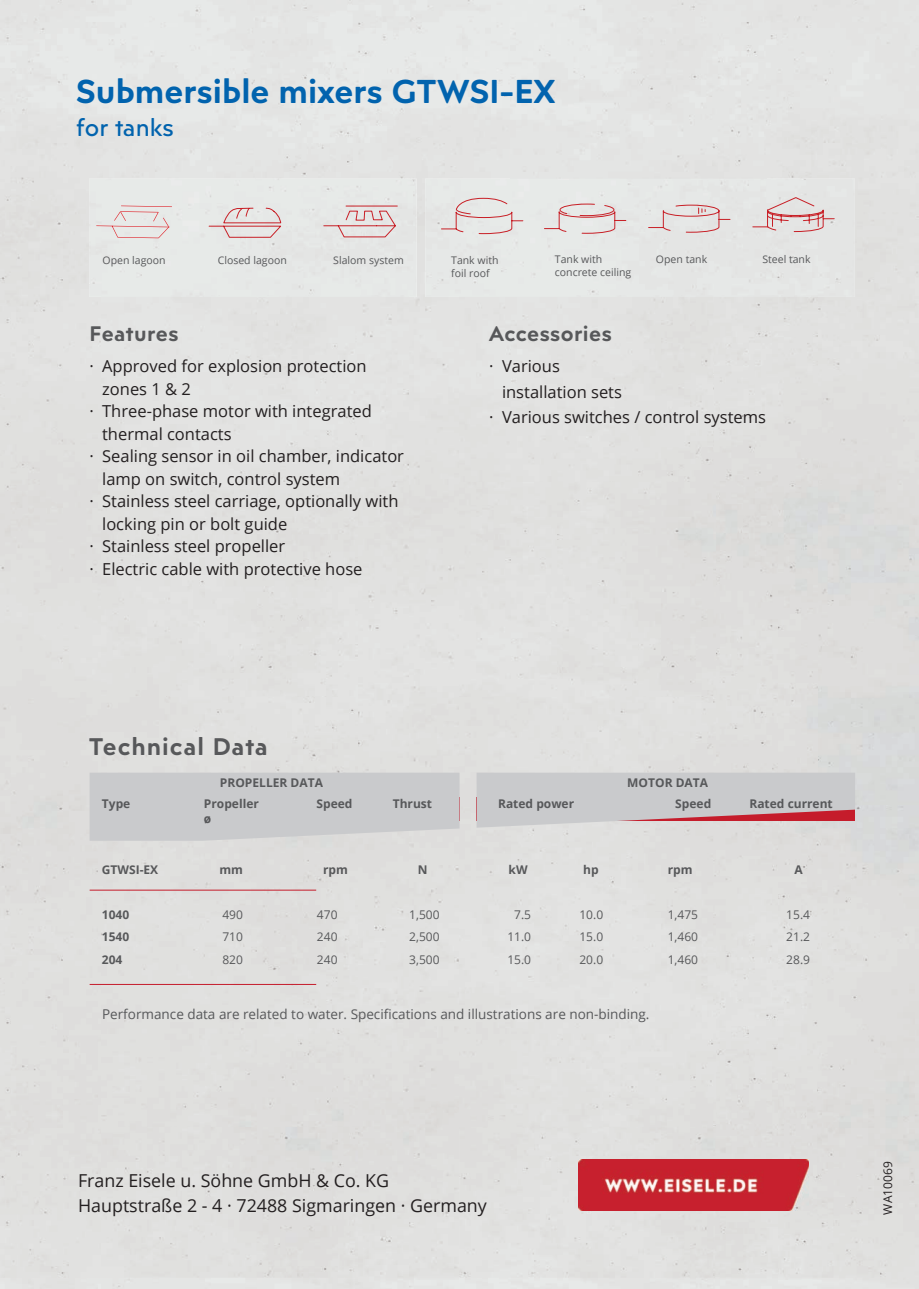
<style>
.page{position:relative;width:919px;height:1289px;background:#fff}
.page>*{position:absolute;margin:0;border:0;box-sizing:border-box;transform-origin:0 0}
.t1{font:600 33px "Posterama Text";color:#0163ae}
.t2{font:600 24px "Posterama Text";letter-spacing:.04em;color:#57585a}
.t3{font:24px "Posterama Text";color:#0163ae}
.t4{font:600 21px "Posterama Text";letter-spacing:.02em;color:#57585a}
.t5{font:17.85px/25.2px "Open Sans";color:#231f20}
.t6{font:16.5px "Open Sans";color:#231f20}
.t7{font:13.5px "Open Sans";color:#57585a}
.t8{font:700 12px "Open Sans";color:#57585a}
.t9{font:12px "Open Sans";color:#57585a}
.t10{font:12px "Open Sans";color:#231f20}
.t11{font:10.5px/13.5px "Open Sans";color:#57585a}
</style>
<div class="page">
<div style="left:0;top:214px;width:102px;height:1074px;background:#e0e0de"></div>
<div style="left:102px;top:297px;width:307px;height:991px;background:#e0e0de"></div>
<div style="left:459px;top:297px;width:358px;height:991px;background:#e0e0df"></div>
<img style="left:578px;top:1159px;width:230px;height:51px">
<div style="left:89px;top:179px;width:327px;height:118px;background:#e7eae8"></div>
<div style="left:425px;top:179px;width:429px;height:118px;background:#e6e8e7"></div>
<svg style="left:208px;top:207px;width:74px;height:31px;background:#e2cfcf"></svg>
<svg style="left:544px;top:203px;width:82px;height:31px;background:#e3d4d3"></svg>
<svg style="left:648px;top:204px;width:82px;height:29px;background:#e1d3d3"></svg>
<svg style="left:752px;top:197px;width:82px;height:35px;background:#e0cccc"></svg>
<svg style="left:323px;top:205px;width:75px;height:32px;background:#e1cfcf"></svg>
<svg style="left:441px;top:198px;width:82px;height:36px;background:#e3d8d7"></svg>
<svg style="left:96px;top:211px;width:73px;height:27px;background:#e6dbda"></svg>
<hr style="left:121px;top:205px;width:51px;height:2px;background:#e01e25">
<svg style="left:476px;top:772px;width:379px;height:55px;background:#cac0c2"></svg>
<div style="left:90px;top:772px;width:369px;height:68px;background:#c9cacc"></div>
<hr style="left:90px;top:984px;width:226px;height:1px;background:#c51c2b">
<hr style="left:90px;top:889px;width:226px;height:1px;background:#c51c2b">
<h1 class="t1" style="left:77px;top:70px;width:480px">Submersible mixers GTWSI-EX</h1>
<h2 class="t3" style="left:77px;top:112px;width:99px">for tanks</h2>
<p class="t11" style="left:102px;top:253px;width:65px">Open lagoon</p>
<p class="t11" style="left:555px;top:252px;width:78px">Tank with concrete ceiling</p>
<p class="t11" style="left:218px;top:253px;width:71px">Closed lagoon</p>
<p class="t11" style="left:333px;top:253px;width:72px">Slalom system</p>
<p class="t11" style="left:451px;top:253px;width:49px">Tank with</p>
<p class="t11" style="left:656px;top:252px;width:53px">Open tank</p>
<p class="t11" style="left:762px;top:252px;width:50px">Steel tank</p>
<p class="t11" style="left:451px;top:266px;width:40px">foil roof</p>
<p class="t4" style="left:89px;top:319px;width:91px">Features</p>
<p class="t6" style="left:89px;top:355px;width:279px">· Approved for explosion protection</p>
<p class="t6" style="left:102px;top:377px;width:90px">zones 1 &amp; 2</p>
<p class="t6" style="left:89px;top:400px;width:284px">· Three-phase motor with integrated</p>
<p class="t6" style="left:102px;top:422px;width:131px">thermal contacts</p>
<p class="t6" style="left:89px;top:445px;width:316px">· Sealing sensor in oil chamber, indicator</p>
<p class="t6" style="left:102px;top:467px;width:239px">lamp on switch, control system</p>
<p class="t6" style="left:89px;top:490px;width:310px">· Stainless steel carriage, optionally with</p>
<p class="t6" style="left:102px;top:512px;width:187px">locking pin or bolt guide</p>
<p class="t6" style="left:89px;top:535px;width:197px">· Stainless steel propeller</p>
<p class="t6" style="left:89px;top:557px;width:274px">· Electric cable with protective hose</p>
<p class="t4" style="left:489px;top:319px;width:124px">Accessories</p>
<p class="t6" style="left:489px;top:355px;width:72px">· Various</p>
<p class="t6" style="left:502px;top:380px;width:121px">installation sets</p>
<p class="t6" style="left:489px;top:406px;width:278px">· Various switches / control systems</p>
<h2 class="t2" style="left:89px;top:730px;width:180px">Technical Data</h2>
<p class="t8" style="left:220px;top:773px;width:104px">PROPELLER DATA</p>
<p class="t8" style="left:627px;top:773px;width:82px">MOTOR DATA</p>
<p class="t8" style="left:102px;top:794px;width:30px">Type</p>
<p class="t8" style="left:204px;top:794px;width:56px">Propeller</p>
<p class="t8" style="left:316px;top:794px;width:37px">Speed</p>
<p class="t8" style="left:392px;top:794px;width:41px">Thrust</p>
<p class="t8" style="left:498px;top:794px;width:78px">Rated power</p>
<p class="t8" style="left:675px;top:794px;width:37px">Speed</p>
<p class="t8" style="left:749px;top:794px;width:85px">Rated current</p>
<p class="t8" style="left:204px;top:809px;width:9px">ø</p>
<p class="t8" style="left:102px;top:860px;width:58px">GTWSI-EX</p>
<p class="t8" style="left:219px;top:860px;width:25px">mm</p>
<p class="t8" style="left:323px;top:860px;width:26px">rpm</p>
<p class="t8" style="left:418px;top:860px;width:11px">N</p>
<p class="t8" style="left:508px;top:860px;width:21px">kW</p>
<p class="t8" style="left:583px;top:860px;width:17px">hp</p>
<p class="t8" style="left:667px;top:860px;width:26px">rpm</p>
<p class="t8" style="left:794px;top:860px;width:10px">A</p>
<p class="t8" style="left:102px;top:905px;width:29px">1040</p>
<p class="t9" style="left:222px;top:906px;width:22px">490</p>
<p class="t9" style="left:317px;top:906px;width:22px">470</p>
<p class="t9" style="left:409px;top:906px;width:32px">1,500</p>
<p class="t9" style="left:514px;top:906px;width:18px">7.5</p>
<p class="t9" style="left:579px;top:906px;width:25px">10.0</p>
<p class="t9" style="left:667px;top:906px;width:32px">1,475</p>
<p class="t9" style="left:786px;top:906px;width:25px">15.4</p>
<p class="t8" style="left:102px;top:928px;width:29px">1540</p>
<p class="t9" style="left:222px;top:928px;width:22px">710</p>
<p class="t9" style="left:317px;top:928px;width:22px">240</p>
<p class="t9" style="left:409px;top:928px;width:32px">2,500</p>
<p class="t9" style="left:507px;top:928px;width:25px">11.0</p>
<p class="t9" style="left:579px;top:928px;width:25px">15.0</p>
<p class="t9" style="left:667px;top:928px;width:32px">1,460</p>
<p class="t9" style="left:786px;top:928px;width:25px">21.2</p>
<p class="t8" style="left:102px;top:950px;width:22px">204</p>
<p class="t9" style="left:222px;top:951px;width:22px">820</p>
<p class="t9" style="left:317px;top:951px;width:22px">240</p>
<p class="t9" style="left:409px;top:951px;width:32px">3,500</p>
<p class="t9" style="left:507px;top:951px;width:25px">15.0</p>
<p class="t9" style="left:579px;top:951px;width:25px">20.0</p>
<p class="t9" style="left:667px;top:951px;width:32px">1,460</p>
<p class="t9" style="left:786px;top:951px;width:25px">28.9</p>
<p class="t7" style="left:102px;top:1004px;width:549px">Performance data are related to water. Specifications and illustrations are non-binding.</p>
<p class="t5" style="left:78px;top:1167px;width:410px">Franz Eisele u. Söhne GmbH &amp; Co. KG<br>Hauptstraße 2 - 4 · 72488 Sigmaringen · Germany</p>
<p class="t10" style="left:879px;top:1214px;width:55px;rotate:-90deg">WA10069</p>
</div>
